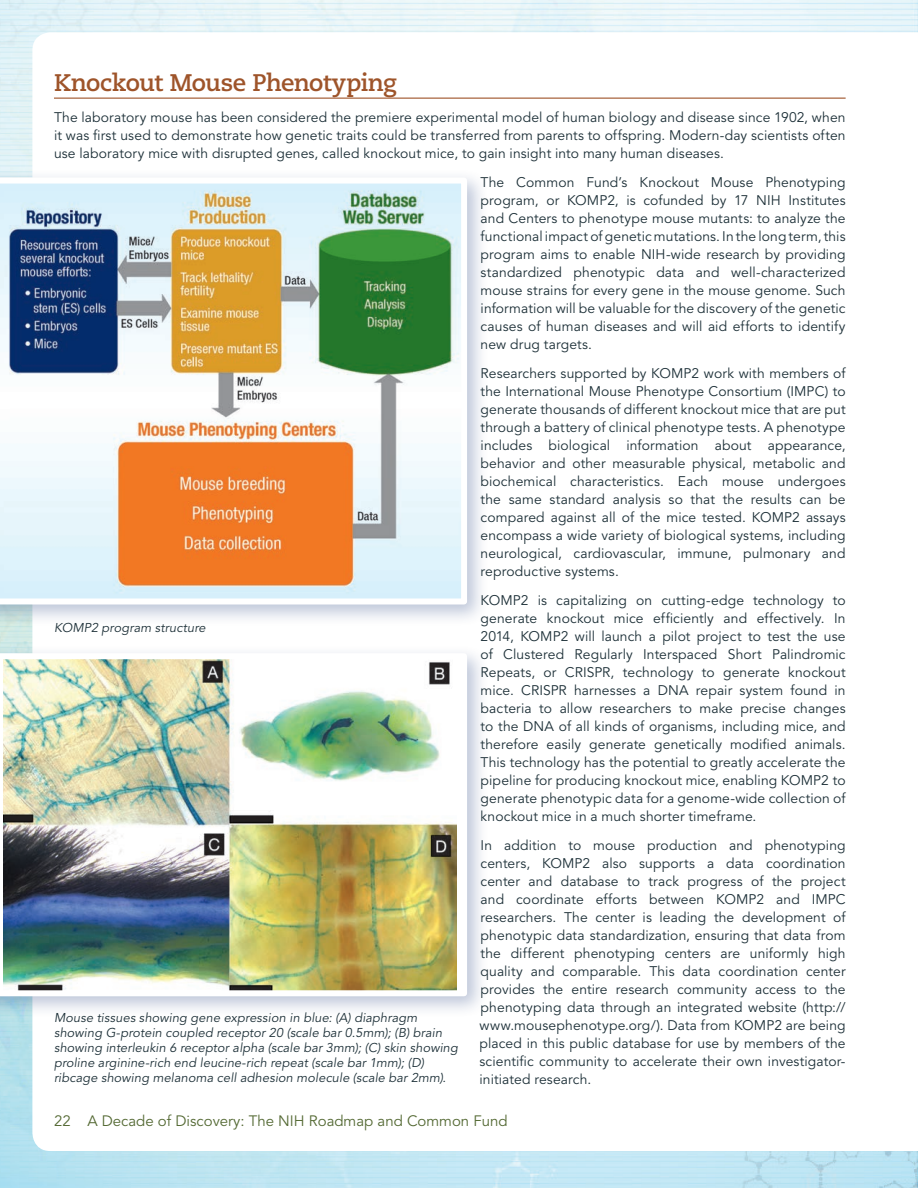
<style>
.page{position:relative;width:918px;height:1188px;background:#fff}
.page>*{position:absolute;margin:0;border:0;box-sizing:border-box;transform-origin:0 0}
.t1{font:700 24px "Caecilia LT Std";letter-spacing:-.025em;color:#9e542a}
.t2{font:15px "Avenir LT Std";color:#546933}
.t3{font:13.8px/18px "Avenir LT Std";letter-spacing:.01em;color:#1d3038;text-align:justify}
.t4{font:italic 12.75px/15px "Avenir LT Std";letter-spacing:.01em;color:#1d3038}
</style>
<div class="page">
<hr style="left:54px;top:98px;width:792px;height:1px;background:#9e542a">
<div style="left:0;top:169px;width:489px;height:457px;background:#203e7d;opacity:.3"></div>
<svg style="left:0;top:178px;width:467px;height:426px"></svg>
<div style="left:0;top:645px;width:489px;height:373px;background:#203e7d;opacity:.3"></div>
<img style="left:0;top:653px;width:467px;height:343px">
<h3 class="t1" style="left:54px;top:68px;width:345px">Knockout Mouse Phenotyping</h3>
<p class="t3" style="left:54px;top:109px;width:793px">The laboratory mouse has been considered the premiere experimental model of human biology and disease since 1902, when it was first used to demonstrate how genetic traits could be transferred from parents to offspring. Modern-day scientists often use laboratory mice with disrupted genes, called knockout mice, to gain insight into many human diseases.</p>
<p class="t4" style="left:54px;top:621px;width:153px">KOMP2 program structure</p>
<p class="t4" style="left:54px;top:1010px;width:405px">Mouse tissues showing gene expression in blue: (A) diaphragm showing G-protein coupled receptor 20 (scale bar 0.5mm); (B) brain showing interleukin 6 receptor alpha (scale bar 3mm); (C) skin showing proline arginine-rich end leucine-rich repeat (scale bar 1mm); (D) ribcage showing melanoma cell adhesion molecule (scale bar 2mm).</p>
<p class="t3" style="left:481px;top:174px;width:367px">The Common Fund’s Knockout Mouse Phenotyping program, or KOMP2, is cofunded by 17 NIH Institutes and Centers to phenotype mouse mutants: to analyze the functional impact of genetic mutations. In the long term, this program aims to enable NIH-wide research by providing standardized phenotypic data and well-characterized mouse strains for every gene in the mouse genome. Such information will be valuable for the discovery of the genetic causes of human diseases and will aid efforts to identify new drug targets.</p>
<p class="t3" style="left:481px;top:365px;width:367px">Researchers supported by KOMP2 work with members of the International Mouse Phenotype Consortium (IMPC) to generate thousands of different knockout mice that are put through a battery of clinical phenotype tests. A phenotype includes biological information about appearance, behavior and other measurable physical, metabolic and biochemical characteristics. Each mouse undergoes the same standard analysis so that the results can be compared against all of the mice tested. KOMP2 assays encompass a wide variety of biological systems, including neurological, cardiovascular, immune, pulmonary and reproductive systems.</p>
<p class="t3" style="left:481px;top:591px;width:367px;text-align:left">KOMP2 is capitalizing on cutting-edge technology to generate knockout mice efficiently and effectively. In 2014, KOMP2 will launch a pilot project to test the use of Clustered Regularly Interspaced Short Palindromic Repeats, or CRISPR, technology to generate knockout mice. CRISPR harnesses a DNA repair system found in bacteria to allow researchers to make precise changes to the DNA of all kinds of organisms, including mice, and therefore easily generate genetically modified animals.<br>This technology has the potential to greatly accelerate the pipeline for producing knockout mice, enabling KOMP2 to generate phenotypic data for a genome-wide collection of knockout mice in a much shorter timeframe.</p>
<p class="t3" style="left:480px;top:836px;width:368px">In addition to mouse production and phenotyping centers, KOMP2 also supports a data coordination center and database to track progress of the project and coordinate efforts between KOMP2 and IMPC researchers. The center is leading the development of phenotypic data standardization, ensuring that data from the different phenotyping centers are uniformly high quality and comparable. This data coordination center provides the entire research community access to the phenotyping data through an integrated website (http:// www. mousephenotype.org/) . Data from KOMP2 are being placed in this public database for use by members of the scientific community to accelerate their own investigator&shy;initiated research.</p>
<p class="t2" style="left:54px;top:1112px;width:455px">22 A Decade of Discovery: The NIH Roadmap and Common Fund</p>
</div>
